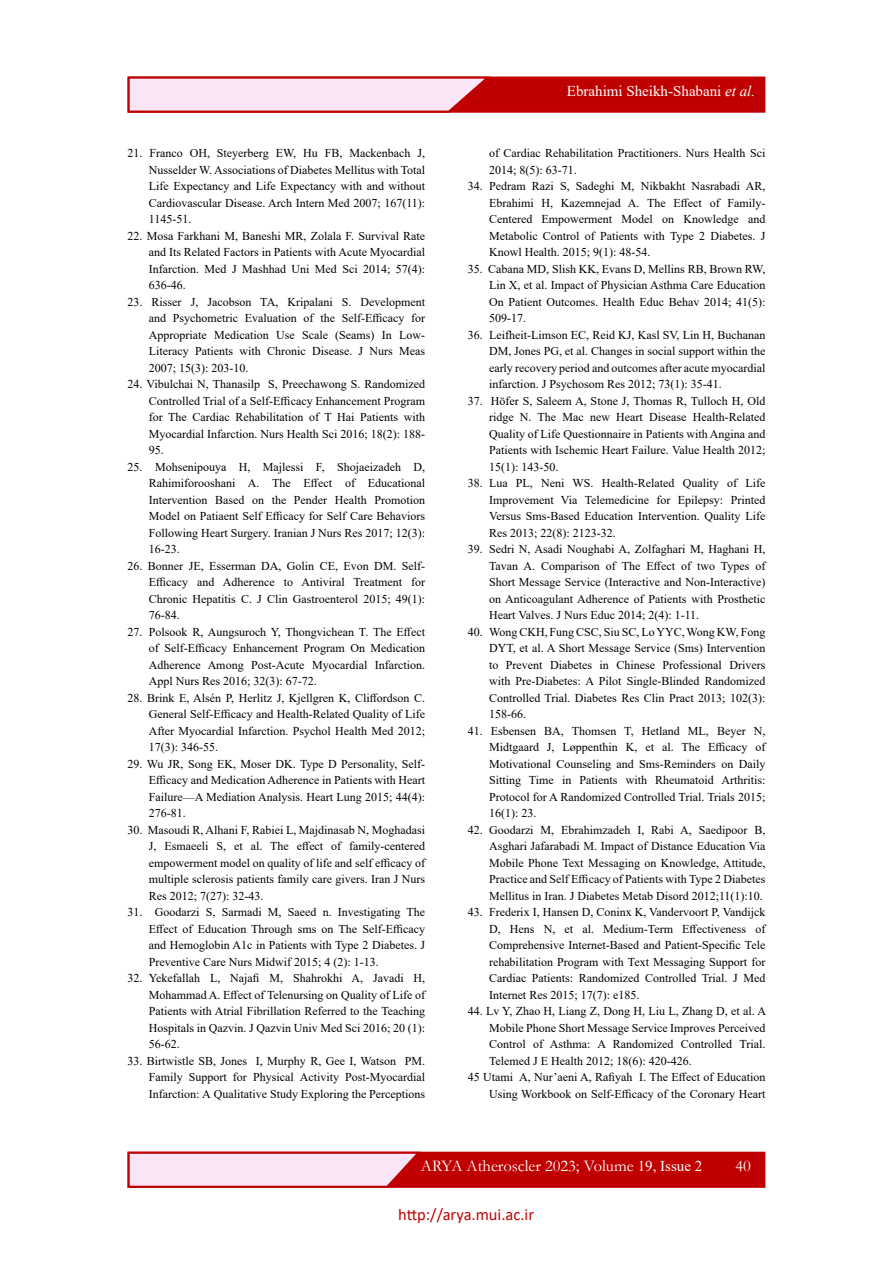
<style>
.page{position:relative;width:893px;height:1263px;background:#fff}
.page>*{position:absolute;margin:0;border:0;box-sizing:border-box;transform-origin:0 0}
.t1{font:16.5px "Garamond";color:#fff}
.t2{font:16.5px "Calibri";color:#c00000}
.t3{font:15px "Times New Roman";color:#fff}
.t4{font:12px/16.5px "Times New Roman";color:#000;text-align:justify}
.s1{font-style:italic}
.s2{font-family:"Times New Roman";font-size:15px}
</style>
<div class="page">
<div style="left:128px;top:1152px;width:637px;height:36px;background:#c00000;border:1px solid #c00000"></div>
<svg style="left:127px;top:1151px;width:296px;height:37px;background:#eeb9c6"></svg>
<div style="left:128px;top:77px;width:637px;height:36px;background:#c00000;border:1px solid #c00000"></div>
<svg style="left:127px;top:76px;width:366px;height:37px;background:#eeb9c7"></svg>
<p class="t4" style="left:149px;top:144px;width:278px;text-indent:-21px">21. Franco OH, Steyerberg EW, Hu FB, Mackenbach J, Nusselder W. Associations of Diabetes Mellitus with Total Life Expectancy and Life Expectancy with and without Cardiovascular Disease. Arch Intern Med 2007; 167(11):<br>1145-51.</p>
<p class="t4" style="left:149px;top:227px;width:278px;text-indent:-21px">22. Mosa Farkhani M, Baneshi MR, Zolala F. Survival Rate and Its Related Factors in Patients with Acute Myocardial Infarction. Med J Mashhad Uni Med Sci 2014; 57(4):<br>636-46.</p>
<p class="t4" style="left:149px;top:293px;width:278px;text-indent:-21px">23. Risser J, Jacobson TA, Kripalani S. Development and Psychometric Evaluation of the Self-Efficacy for Appropriate Medication Use Scale (Seams) In Low-Literacy Patients with Chronic Disease. J Nurs Meas 2007; 15(3): 203-10.</p>
<p class="t4" style="left:149px;top:375px;width:278px;text-indent:-21px">24. Vibulchai N, Thanasilp S, Preechawong S. Randomized Controlled Trial of a Self‐Efficacy Enhancement Program for The Cardiac Rehabilitation of T Hai Patients with Myocardial Infarction. Nurs Health Sci 2016; 18(2): 188- 95.</p>
<p class="t4" style="left:149px;top:458px;width:278px;text-indent:-21px">25. Mohsenipouya H, Majlessi F, Shojaeizadeh D, Rahimiforooshani A. The Effect of Educational Intervention Based on the Pender Health Promotion Model on Patiaent Self Efficacy for Self Care Behaviors Following Heart Surgery. Iranian J Nurs Res 2017; 12(3):<br>16-23.</p>
<p class="t4" style="left:149px;top:557px;width:278px;text-indent:-21px">26. Bonner JE, Esserman DA, Golin CE, Evon DM. Self-Efficacy and Adherence to Antiviral Treatment for Chronic Hepatitis C. J Clin Gastroenterol 2015; 49(1):<br>76-84.</p>
<p class="t4" style="left:149px;top:623px;width:278px;text-indent:-21px">27. Polsook R, Aungsuroch Y, Thongvichean T. The Effect of Self-Efficacy Enhancement Program On Medication Adherence Among Post-Acute Myocardial Infarction.<br>Appl Nurs Res 2016; 32(3): 67-72.</p>
<p class="t4" style="left:149px;top:689px;width:278px;text-indent:-21px">28. Brink E, Alsén P, Herlitz J, Kjellgren K, Cliffordson C.<br>General Self-Efficacy and Health-Related Quality of Life After Myocardial Infarction. Psychol Health Med 2012; 17(3): 346-55.</p>
<p class="t4" style="left:149px;top:755px;width:278px;text-indent:-21px">29. Wu JR, Song EK, Moser DK. Type D Personality, Self-Efficacy and Medication Adherence in Patients with Heart Failure—A Mediation Analysis. Heart Lung 2015; 44(4):<br>276-81.</p>
<p class="t4" style="left:149px;top:821px;width:278px;text-indent:-21px">30. Masoudi R, Alhani F, Rabiei L, Majdinasab N, Moghadasi J, Esmaeeli S, et al. The effect of family-centered empowerment model on quality of life and self efficacy of multiple sclerosis patients family care givers. Iran J Nurs Res 2012; 7(27): 32-43.</p>
<p class="t4" style="left:149px;top:903px;width:278px;text-indent:-21px">31. Goodarzi S, Sarmadi M, Saeed n. Investigating The Effect of Education Through sms on The Self-Efficacy and Hemoglobin A1c in Patients with Type 2 Diabetes. J Preventive Care Nurs Midwif 2015; 4 (2): 1-13.</p>
<p class="t4" style="left:149px;top:969px;width:278px;text-indent:-21px">32. Yekefallah L, Najafi M, Shahrokhi A, Javadi H, Mohammad A. Effect of Telenursing on Quality of Life of Patients with Atrial Fibrillation Referred to the Teaching Hospitals in Qazvin. J Qazvin Univ Med Sci 2016; 20 (1):<br>56-62.</p>
<p class="t4" style="left:149px;top:1052px;width:278px;text-indent:-21px">33. Birtwistle SB, Jones I, Murphy R, Gee I, Watson PM.<br>Family Support for Physical Activity Post‐Myocardial Infarction: A Qualitative Study Exploring the Perceptions</p>
<p class="t3" style="left:567px;top:80px;width:190px">Ebrahimi Sheikh-Shabani <span class="s1">et al.</span></p>
<p class="t4" style="left:489px;top:144px;width:278px">of Cardiac Rehabilitation Practitioners. Nurs Health Sci<br>2014; 8(5): 63-71.</p>
<p class="t4" style="left:489px;top:177px;width:278px;text-indent:-21px">34. Pedram Razi S, Sadeghi M, Nikbakht Nasrabadi AR, Ebrahimi H, Kazemnejad A. The Effect of Family-Centered Empowerment Model on Knowledge and Metabolic Control of Patients with Type 2 Diabetes. J Knowl Health. 2015; 9(1): 48-54.</p>
<p class="t4" style="left:489px;top:260px;width:278px;text-indent:-21px">35. Cabana MD, Slish KK, Evans D, Mellins RB, Brown RW, Lin X, et al. Impact of Physician Asthma Care Education On Patient Outcomes. Health Educ Behav 2014; 41(5):<br>509-17.</p>
<p class="t4" style="left:489px;top:326px;width:278px;text-indent:-21px">36. Leifheit-Limson EC, Reid KJ, Kasl SV, Lin H, Buchanan DM, Jones PG, et al. Changes in social support within the early recovery period and outcomes after acute myocardial infarction. J Psychosom Res 2012; 73(1): 35-41.</p>
<p class="t4" style="left:489px;top:392px;width:278px;text-indent:-21px">37. Höfer S, Saleem A, Stone J, Thomas R, Tulloch H, Old ridge N. The Mac new Heart Disease Health-Related Quality of Life Questionnaire in Patients with Angina and Patients with Ischemic Heart Failure. Value Health 2012; 15(1): 143-50.</p>
<p class="t4" style="left:489px;top:474px;width:278px;text-indent:-21px">38. Lua PL, Neni WS. Health-Related Quality of Life Improvement Via Telemedicine for Epilepsy: Printed Versus Sms-Based Education Intervention. Quality Life Res 2013; 22(8): 2123-32.</p>
<p class="t4" style="left:489px;top:540px;width:278px;text-indent:-21px">39. Sedri N, Asadi Noughabi A, Zolfaghari M, Haghani H, Tavan A. Comparison of The Effect of two Types of Short Message Service (Interactive and Non-Interactive) on Anticoagulant Adherence of Patients with Prosthetic Heart Valves. J Nurs Educ 2014; 2(4): 1-11.</p>
<p class="t4" style="left:489px;top:623px;width:278px;text-indent:-21px">40. Wong CKH, Fung CSC, Siu SC, Lo YYC, Wong KW, Fong DYT, et al. A Short Message Service (Sms) Intervention to Prevent Diabetes in Chinese Professional Drivers with Pre-Diabetes: A Pilot Single-Blinded Randomized Controlled Trial. Diabetes Res Clin Pract 2013; 102(3):<br>158-66.</p>
<p class="t4" style="left:489px;top:722px;width:278px;text-indent:-21px">41. Esbensen BA, Thomsen T, Hetland ML, Beyer N, Midtgaard J, Løppenthin K, et al. The Efficacy of Motivational Counseling and Sms-Reminders on Daily Sitting Time in Patients with Rheumatoid Arthritis:<br>Protocol for A Randomized Controlled Trial. Trials 2015; 16(1): 23.</p>
<p class="t4" style="left:489px;top:821px;width:278px;text-indent:-21px">42. Goodarzi M, Ebrahimzadeh I, Rabi A, Saedipoor B, Asghari Jafarabadi M. Impact of Distance Education Via Mobile Phone Text Messaging on Knowledge, Attitude, Practice and Self Efficacy of Patients with Type 2 Diabetes Mellitus in Iran. J Diabetes Metab Disord 2012;11(1):10.</p>
<p class="t4" style="left:489px;top:903px;width:278px;text-indent:-21px">43. Frederix I, Hansen D, Coninx K, Vandervoort P, Vandijck D, Hens N, et al. Medium-Term Effectiveness of Comprehensive Internet-Based and Patient-Specific Tele rehabilitation Program with Text Messaging Support for Cardiac Patients: Randomized Controlled Trial. J Med Internet Res 2015; 17(7): e185.</p>
<p class="t4" style="left:468px;top:1002px;width:300px">44. Lv Y, Zhao H, Liang Z, Dong H, Liu L, Zhang D, et al. A</p>
<p class="t4" style="left:489px;top:1019px;width:278px">Mobile Phone Short Message Service Improves Perceived</p>
<p class="t4" style="left:489px;top:1035px;width:278px">Control of Asthma: A Randomized Controlled Trial.</p>
<p class="t4" style="left:489px;top:1052px;width:204px">Telemed J E Health 2012; 18(6): 420-426.</p>
<p class="t4" style="left:468px;top:1068px;width:299px">45 Utami A, Nur’aeni A, Rafiyah I. The Effect of Education</p>
<p class="t4" style="left:489px;top:1085px;width:278px">Using Workbook on Self-Efficacy of the Coronary Heart</p>
<h1 class="t1" style="left:421px;top:1155px;width:283px">ARYA Atheroscler 2023; Volume <span class="s2">19, Issue 2</span></h1>
<h1 class="t1" style="left:735px;top:1155px;width:17px">40</h1>
<h1 class="t2" style="left:398px;top:1202px;width:137px">http://arya.mui.ac.ir</h1>
</div>
